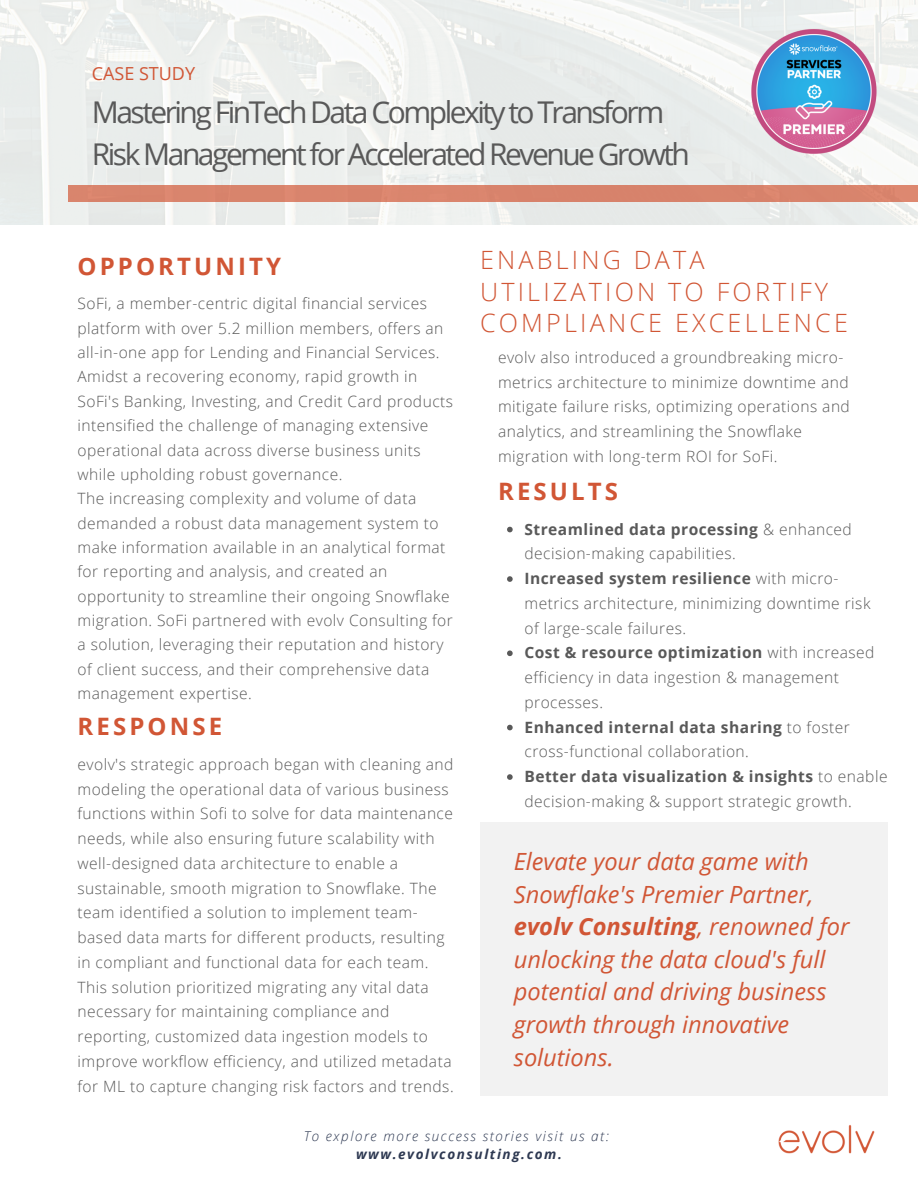
<style>
.page{position:relative;width:918px;height:1188px;background:#fff}
.page>*{position:absolute;margin:0;border:0;box-sizing:border-box;transform-origin:0 0}
.t1{font:30px/41.7px "Open Sans";letter-spacing:-.085em;color:#595959}
.t2{font:300 25.2px/31.5px "Open Sans";letter-spacing:.125em;color:#d15635}
.t3{font:700 24px "Open Sans";letter-spacing:.13em;color:#d15635}
.t4{font:italic 23.7px/32.5px "Open Sans";color:#d15635}
.t5{font:18px "Open Sans";color:#d15635}
.t6{font:300 15.6px/24.8px "Open Sans";letter-spacing:.03em;color:#595959}
.t7{font:italic 300 13.5px "Open Sans";letter-spacing:.12em;color:#2e3952}
.t8{font:italic 700 13.5px "Open Sans";letter-spacing:.115em;color:#2e3952}
.s1{font-weight:700}
</style>
<div class="page">
<img style="left:0;top:0;width:918px;height:224px">
<div style="left:68px;top:186px;width:850px;height:15px;background:#d8846c"></div>
<div style="left:480px;top:823px;width:408px;height:273px;background:#f2f2f2"></div>
<img style="left:778px;top:1125px;width:97px;height:29px">
<svg style="left:507px;top:527px;width:6px;height:5px"></svg>
<svg style="left:507px;top:576px;width:6px;height:6px"></svg>
<svg style="left:507px;top:650px;width:6px;height:6px"></svg>
<svg style="left:507px;top:725px;width:6px;height:5px"></svg>
<svg style="left:507px;top:774px;width:6px;height:6px"></svg>
<img style="left:743px;top:23px;width:145px;height:138px">
<p class="t5" style="left:92px;top:61px;width:105px">CASE STUDY</p>
<p class="t1" style="left:92px;top:91px;width:600px">Mastering FinTech Data Complexity to Transform<br>Risk Management for Accelerated Revenue Growth</p>
<p class="t3" style="left:78px;top:249px;width:205px">OPPORTUNITY</p>
<p class="t6" style="left:78px;top:291px;width:377px;line-height:24.3px">SoFi, a member-centric digital financial services platform with over 5.2 million members, offers an all-in-one app for Lending and Financial Services.<br>Amidst a recovering economy, rapid growth in SoFi's Banking, Investing, and Credit Card products intensified the challenge of managing extensive operational data across diverse business units while upholding robust governance.</p>
<p class="t6" style="left:78px;top:486px;width:377px;line-height:24.3px">The increasing complexity and volume of data demanded a robust data management system to make information available in an analytical format for reporting and analysis, and created an opportunity to streamline their ongoing Snowflake migration. SoFi partnered with evolv Consulting for a solution, leveraging their reputation and history of client success, and their comprehensive data management expertise.</p>
<p class="t3" style="left:78px;top:710px;width:146px">RESPONSE</p>
<p class="t6" style="left:78px;top:752px;width:377px">evolv's strategic approach began with cleaning and modeling the operational data of various business functions within Sofi to solve for data maintenance needs, while also ensuring future scalability with well-designed data architecture to enable a sustainable, smooth migration to Snowflake. The team identified a solution to implement team&shy;based data marts for different products, resulting in compliant and functional data for each team.</p>
<p class="t6" style="left:78px;top:974px;width:378px">This solution prioritized migrating any vital data necessary for maintaining compliance and reporting, customized data ingestion models to improve workflow efficiency, and utilized metadata for ML to capture changing risk factors and trends.</p>
<p class="t2" style="left:480px;top:244px;width:369px">ENABLING DATA<br>UTILIZATION TO FORTIFY<br>COMPLIANCE EXCELLENCE</p>
<p class="t6" style="left:498px;top:344px;width:353px">evolv also introduced a groundbreaking micro&shy;metrics architecture to minimize downtime and mitigate failure risks, optimizing operations and analytics, and streamlining the Snowflake migration with long-term ROI for SoFi.</p>
<p class="t3" style="left:498px;top:475px;width:121px">RESULTS</p>
<p class="t6" style="left:525px;top:516px;width:329px"><span class="s1">Streamlined data processing</span> &amp; enhanced decision-making capabilities.</p>
<p class="t6" style="left:525px;top:566px;width:348px"><span class="s1">Increased system resilience</span> with micro&shy;metrics architecture, minimizing downtime risk of large-scale failures.</p>
<p class="t6" style="left:525px;top:640px;width:352px"><span class="s1">Cost &amp; resource optimization</span> with increased efficiency in data ingestion &amp; management processes.</p>
<p class="t6" style="left:525px;top:714px;width:327px"><span class="s1">Enhanced internal data sharing</span> to foster cross-functional collaboration.</p>
<p class="t6" style="left:525px;top:764px;width:365px"><span class="s1">Better data visualization &amp; insights</span> to enable decision-making &amp; support strategic growth.</p>
<p class="t4" style="left:514px;top:845px;width:337px">Elevate your data game with<br>Snowflake's Premier Partner, <span class="s1">evolv Consulting</span>, renowned for unlocking the data cloud's full potential and driving business growth through innovative solutions.</p>
<p class="t7" style="left:304px;top:1126px;width:307px">To explore more success stories visit us at:</p>
<p class="t8" style="left:356px;top:1144px;width:207px">www.evolvconsulting.com.</p>
</div>
